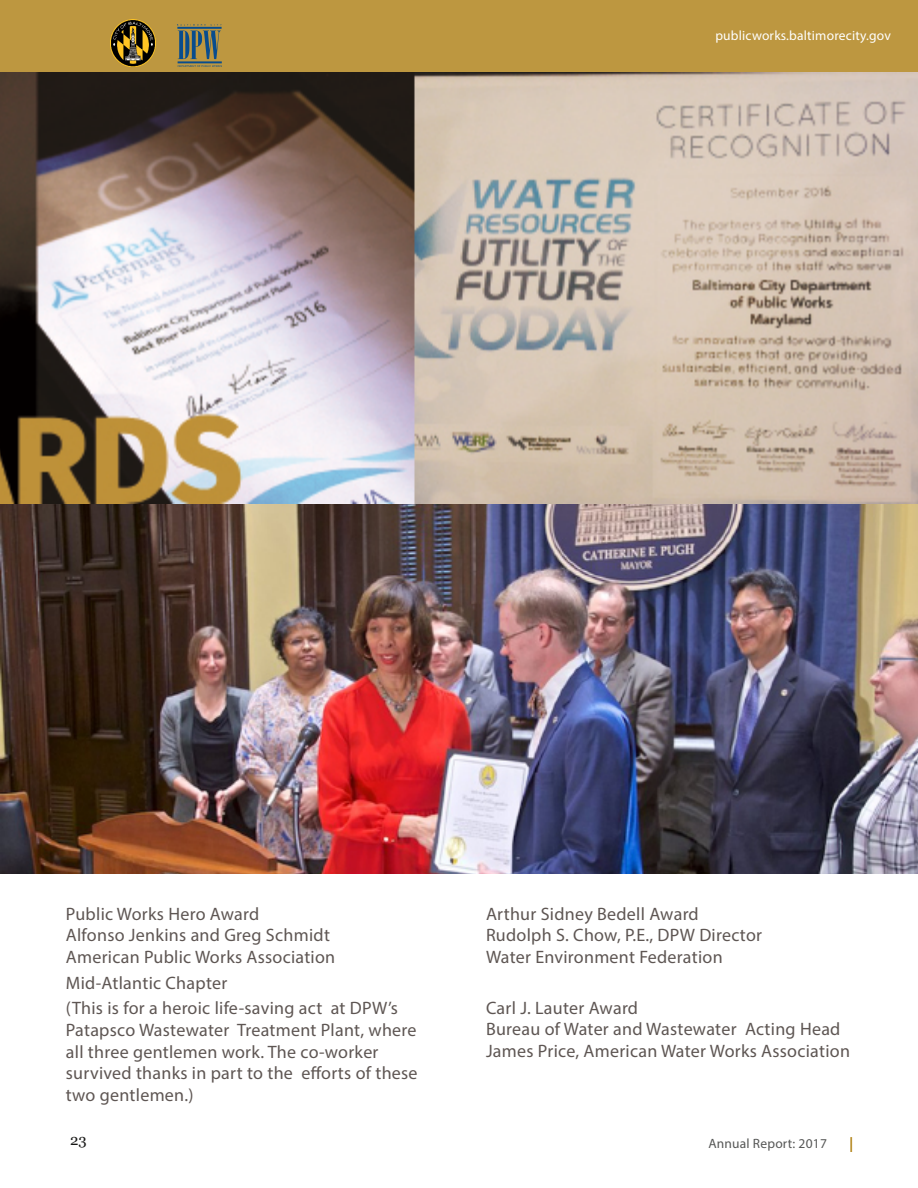
<style>
.page{position:relative;width:918px;height:1188px;background:#fff}
.page>*{position:absolute;margin:0;border:0;box-sizing:border-box;transform-origin:0 0}
.t1{font:18px/21.5px "Myriad Pro";letter-spacing:.015em;color:#5e5653}
.t2{font:15px "Georgia";color:#181817}
.t3{font:13.5px "Myriad Pro";letter-spacing:.015em;color:#fffffe}
.t4{font:13.5px "Myriad Pro";letter-spacing:.015em;color:#565756}
</style>
<div class="page">
<div style="left:0;top:0;width:918px;height:79px;background:#bd9740"></div>
<svg style="left:850px;top:1137px;width:2px;height:15px"></svg>
<img style="left:111px;top:20px;width:44px;height:46px">
<img style="left:177px;top:24px;width:45px;height:42px">
<img style="left:0;top:72px;width:918px;height:801px">
<p class="t3" style="left:715px;top:27px;width:177px">publicworks.baltimorecity.gov</p>
<p class="t1" style="left:66px;top:903px;width:271px">Public Works Hero Award<br>Alfonso Jenkins and Greg Schmidt<br>American Public Works Association</p>
<p class="t1" style="left:66px;top:969px;width:334px;line-height:25.8px">Mid-Atlantic Chapter<br>(This is for a heroic life-saving act at DPW’s</p>
<p class="t1" style="left:66px;top:1019px;width:353px">Patapsco Wastewater Treatment Plant, where all three gentlemen work. The co-worker survived thanks in part to the efforts of these two gentlemen.)</p>
<p class="t1" style="left:486px;top:903px;width:278px">Arthur Sidney Bedell Award<br>Rudolph S. Chow, P.E., DPW Director<br>Water Environment Federation</p>
<p class="t1" style="left:486px;top:997px;width:365px">Carl J. Lauter Award<br>Bureau of Water and Wastewater Acting Head<br>James Price, American Water Works Association</p>
<p class="t2" style="left:70px;top:1131px;width:18px">23</p>
<p class="t4" style="left:708px;top:1136px;width:120px">Annual Report: 2017</p>
</div>
